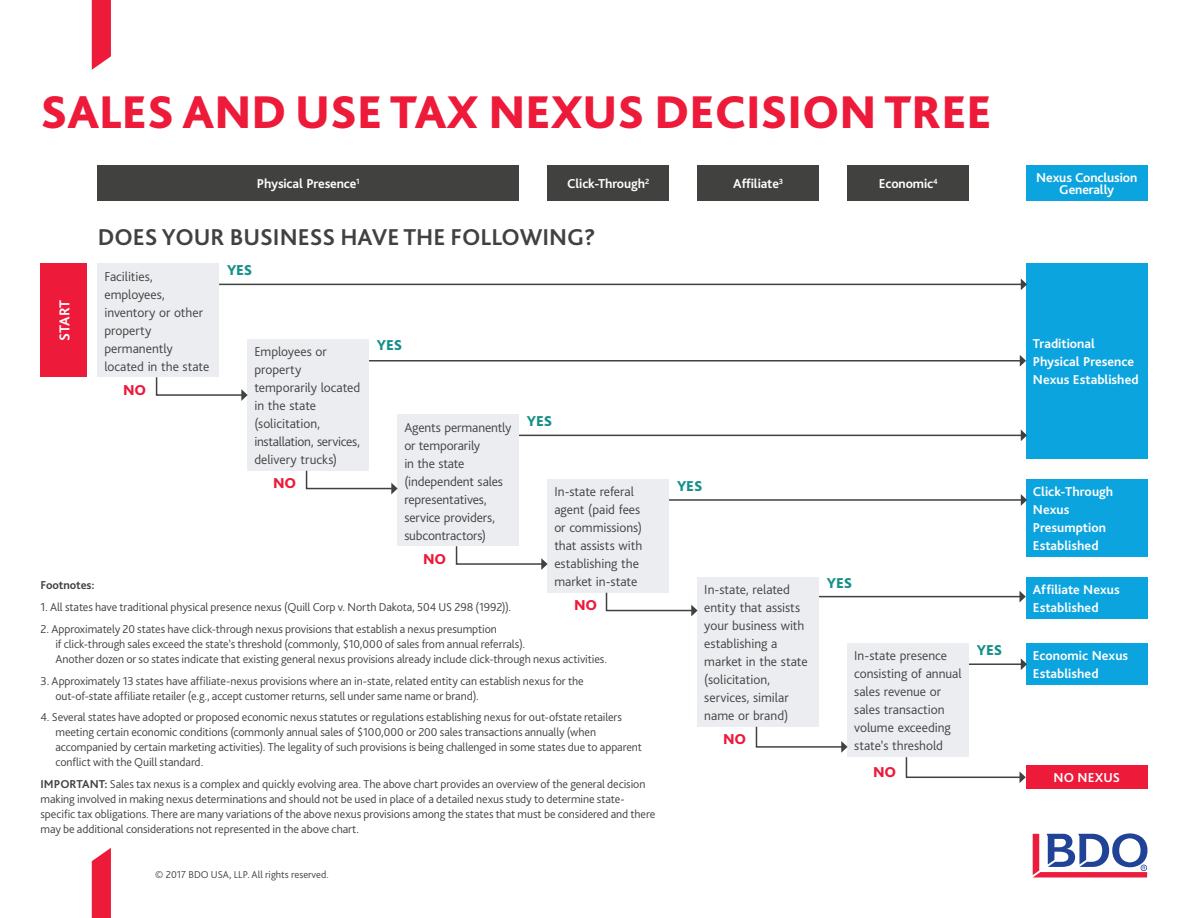
<style>
.page{position:relative;width:1188px;height:918px;background:#fff}
.page>*{position:absolute;margin:0;border:0;box-sizing:border-box;transform-origin:0 0}
.t1{font:800 48px "Bliss Pro";color:#ed1a3a}
.t2{font:700 24px "Bliss Pro";color:#414140}
.heading_33{font:800 15px "Bliss Pro";letter-spacing:-.01em;color:#16908b}
.heading_33-2{font:800 15px "Bliss Pro";letter-spacing:-.01em;color:#ed1a3a}
.heading_33-3{font:700 15px "Bliss Pro";letter-spacing:-.02em;color:#fff}
.heading_33-4{font:300 13.5px/18px "Bliss Pro";letter-spacing:-.005em;color:#414140}
.heading_33-5{font:700 13.5px/18px "Bliss Pro";color:#fff}
.Body_text_-_3mm_afte{font:300 12px/15px "Bliss Pro";letter-spacing:-.01em;color:#414140}
.Body_text_-_3mm_afte-2{font:700 12px "Bliss Pro";letter-spacing:-.005em;color:#414140}
.t3{font:300 10.5px "Bliss Pro";color:#414140}
.s1{font-weight:700}
</style>
<div class="page">
<svg style="left:1033px;top:833px;width:114px;height:44px"></svg>
<svg style="left:92px;top:848px;width:19px;height:70px"></svg>
<svg style="left:92px;top:0;width:19px;height:70px"></svg>
<div style="left:98px;top:165px;width:421px;height:36px;background:#414140"></div>
<div style="left:98px;top:264px;width:121px;height:113px;background:#ebedf0"></div>
<div style="left:248px;top:339px;width:121px;height:132px;background:#ebedf0"></div>
<div style="left:398px;top:415px;width:121px;height:131px;background:#ebedf0"></div>
<div style="left:698px;top:577px;width:121px;height:150px;background:#ebedf0"></div>
<div style="left:848px;top:643px;width:121px;height:114px;background:#ebedf0"></div>
<div style="left:1026px;top:765px;width:122px;height:23px;background:#ed1a3a"></div>
<div style="left:1026px;top:264px;width:122px;height:195px;background:#0ca4de"></div>
<div style="left:1026px;top:479px;width:122px;height:78px;background:#0ca4de"></div>
<div style="left:1026px;top:577px;width:122px;height:42px;background:#0ca4de"></div>
<div style="left:1026px;top:643px;width:122px;height:42px;background:#0ca4de"></div>
<div style="left:40px;top:264px;width:47px;height:113px;background:#ed1a3a"></div>
<div style="left:548px;top:165px;width:121px;height:36px;background:#414140"></div>
<div style="left:698px;top:165px;width:121px;height:36px;background:#414140"></div>
<div style="left:848px;top:165px;width:121px;height:36px;background:#414140"></div>
<div style="left:1026px;top:165px;width:122px;height:36px;background:#0ca4de"></div>
<hr style="left:219px;top:284px;width:802px;height:1px;background:#414140">
<svg style="left:1021px;top:279px;width:6px;height:11px"></svg>
<hr style="left:369px;top:360px;width:651px;height:2px;background:#414140">
<svg style="left:1020px;top:355px;width:6px;height:12px"></svg>
<hr style="left:519px;top:435px;width:502px;height:1px;background:#414140">
<svg style="left:1021px;top:430px;width:6px;height:11px"></svg>
<div style="left:548px;top:479px;width:121px;height:114px;background:#ebedf0"></div>
<hr style="left:669px;top:499px;width:352px;height:2px;background:#414140">
<svg style="left:1021px;top:494px;width:6px;height:12px"></svg>
<hr style="left:819px;top:596px;width:201px;height:1px;background:#414140">
<svg style="left:1020px;top:591px;width:6px;height:11px"></svg>
<hr style="left:969px;top:663px;width:52px;height:2px;background:#414140">
<svg style="left:1021px;top:658px;width:6px;height:12px"></svg>
<svg style="left:755px;top:725px;width:93px;height:28px"></svg>
<svg style="left:905px;top:757px;width:121px;height:26px"></svg>
<svg style="left:455px;top:545px;width:93px;height:25px"></svg>
<svg style="left:305px;top:469px;width:93px;height:25px"></svg>
<svg style="left:155px;top:376px;width:93px;height:25px"></svg>
<svg style="left:605px;top:591px;width:93px;height:25px"></svg>
<p class="t1" style="left:40px;top:82px;width:953px">SALES AND USE TAX NEXUS DECISION TREE</p>
<p class="heading_33-5" style="left:567px;top:174px;width:84px">Click-Through<sup>2</sup></p>
<p class="heading_33-5" style="left:733px;top:174px;width:51px">Affiliate<sup>3</sup></p>
<p class="heading_33-5" style="left:879px;top:174px;width:60px">Economic<sup>4</sup></p>
<p class="heading_33-5" style="left:1036px;top:171px;width:103px;line-height:12px;text-align:center">Nexus Conclusion<br>Generally</p>
<p class="t2" style="left:98px;top:222px;width:500px">DOES YOUR BUSINESS HAVE THE FOLLOWING?</p>
<p class="heading_33" style="left:227px;top:261px;width:27px">YES</p>
<p class="heading_33-5" style="left:257px;top:174px;width:104px">Physical Presence<sup>1</sup></p>
<p class="heading_33-4" style="left:104px;top:267px;width:106px">Facilities, employees, inventory or other property permanently located in the state</p>
<p class="heading_33-3" style="left:55px;top:341px;width:42px;rotate:-90deg">START</p>
<p class="heading_33-5" style="left:1033px;top:335px;width:107px">Traditional<br>Physical Presence<br>Nexus Established</p>
<p class="heading_33" style="left:377px;top:336px;width:27px">YES</p>
<p class="heading_33-4" style="left:254px;top:342px;width:107px">Employees or property temporarily located in the state (solicitation, installation, services, delivery trucks)</p>
<p class="heading_33-2" style="left:123px;top:381px;width:25px">NO</p>
<p class="heading_33" style="left:527px;top:412px;width:27px">YES</p>
<p class="heading_33-4" style="left:404px;top:418px;width:109px">Agents permanently or temporarily<br>in the state (independent sales representatives, service providers, subcontractors)</p>
<p class="heading_33-2" style="left:273px;top:474px;width:25px">NO</p>
<p class="heading_33" style="left:677px;top:476px;width:27px">YES</p>
<p class="heading_33-4" style="left:554px;top:482px;width:89px">In‐state referal agent (paid fees or commissions) that assists with establishing the market in‐state</p>
<p class="heading_33-5" style="left:1033px;top:482px;width:82px">Click-Through<br>Nexus<br>Presumption<br>Established</p>
<p class="heading_33-5" style="left:1033px;top:580px;width:88px">Affiliate Nexus</p>
<p class="heading_33-5" style="left:1033px;top:598px;width:67px">Established</p>
<p class="heading_33-5" style="left:1033px;top:647px;width:97px">Economic Nexus<br>Established</p>
<p class="heading_33-2" style="left:423px;top:550px;width:25px">NO</p>
<p class="heading_33" style="left:827px;top:574px;width:27px">YES</p>
<p class="Body_text_-_3mm_afte-2" style="left:40px;top:578px;width:56px">Footnotes:</p>
<p class="Body_text_-_3mm_afte" style="left:40px;top:599px;width:472px">1. All states have traditional physical presence nexus (Quill Corp v. North Dakota, 504 US 298 (1992)).</p>
<p class="Body_text_-_3mm_afte" style="left:56px;top:621px;width:553px;text-indent:-15px">2. Approximately 20 states have click‐through nexus provisions that establish a nexus presumption<br>if click‐through sales exceed the state’s threshold (commonly, $10,000 of sales from annual referrals).<br>Another dozen or so states indicate that existing general nexus provisions already include click-through nexus activities.</p>
<p class="Body_text_-_3mm_afte" style="left:56px;top:673px;width:530px;text-indent:-15px">3. Approximately 13 states have affiliate‐nexus provisions where an in‐state, related entity can establish nexus for the out‐of‐state affiliate retailer (e.g., accept customer returns, sell under same name or brand).</p>
<p class="Body_text_-_3mm_afte" style="left:56px;top:710px;width:588px;text-indent:-15px">4. Several states have adopted or proposed economic nexus statutes or regulations establishing nexus for out‐ofstate retailers meeting certain economic conditions (commonly annual sales of $100,000 or 200 sales transactions annually (when accompanied by certain marketing activities). The legality of such provisions is being challenged in some states due to apparent conflict with the Quill standard.</p>
<p class="Body_text_-_3mm_afte" style="left:40px;top:776px;width:616px"><span class="s1">IMPORTANT:</span> Sales tax nexus is a complex and quickly evolving area. The above chart provides an overview of the general decision making involved in making nexus determinations and should not be used in place of a detailed nexus study to determine state&shy;specific tax obligations. There are many variations of the above nexus provisions among the states that must be considered and there may be additional considerations not represented in the above chart.</p>
<p class="t3" style="left:155px;top:867px;width:175px">© 2017 BDO USA, LLP. All rights reserved.</p>
<p class="heading_33-4" style="left:704px;top:580px;width:105px">In‐state, related entity that assists your business with establishing a market in the state (solicitation,</p>
<p class="heading_33-4" style="left:704px;top:688px;width:86px">services, similar</p>
<p class="heading_33-4" style="left:704px;top:706px;width:86px">name or brand)</p>
<p class="heading_33-2" style="left:574px;top:596px;width:25px">NO</p>
<p class="heading_33" style="left:977px;top:640px;width:27px">YES</p>
<p class="heading_33-4" style="left:854px;top:647px;width:109px">In‐state presence consisting of annual sales revenue or sales transaction volume exceeding state’s threshold</p>
<p class="heading_33-2" style="left:723px;top:730px;width:25px">NO</p>
<p class="heading_33-2" style="left:873px;top:763px;width:25px">NO</p>
<p class="heading_33-5" style="left:1053px;top:768px;width:68px">NO NEXUS</p>
</div>
